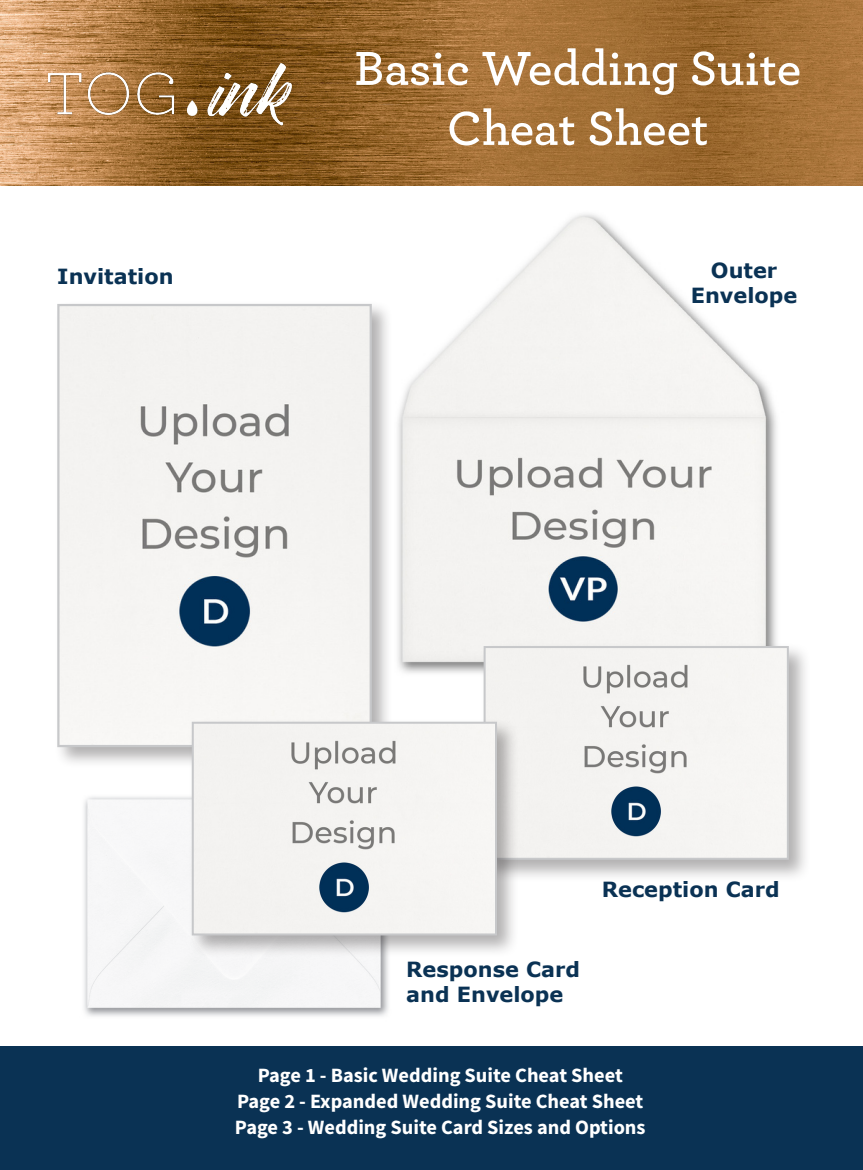
<style>
.page{position:relative;width:863px;height:1170px;background:#fff}
.page>*{position:absolute;margin:0;border:0;box-sizing:border-box;transform-origin:0 0}
.t1{font:600 50px "Archer";color:#fff}
.t2{font:700 20.88px "Verdana";color:#0a3254}
.t3{font:700 20.38px "Source Sans Pro";color:#fff}
</style>
<div class="page">
<img style="left:84px;top:797px;width:305px;height:219px">
<img style="left:397px;top:214px;width:380px;height:459px">
<img style="left:0;top:0;width:862px;height:186px">
<img style="left:48px;top:63px;width:243px;height:63px">
<div style="left:480px;top:643px;width:331px;height:240px;background:#231f20;opacity:.35"></div>
<img style="left:486px;top:649px;width:299px;height:208px">
<div style="left:483px;top:646px;width:305px;height:214px;border:2px solid #c7c8ca"></div>
<div style="left:54px;top:301px;width:339px;height:467px;background:#231f20;opacity:.35"></div>
<img style="left:60px;top:307px;width:309px;height:437px">
<div style="left:57px;top:304px;width:315px;height:443px;border:2px solid #c7c8ca"></div>
<div style="left:188px;top:718px;width:332px;height:240px;background:#231f20;opacity:.35"></div>
<img style="left:195px;top:725px;width:299px;height:207px">
<div style="left:192px;top:722px;width:305px;height:213px;border:2px solid #c7c8ca"></div>
<div style="left:0;top:1047px;width:862px;height:123px;background:#0a3254"></div>
<p class="t2" style="left:57px;top:262px;width:118px">Invitation</p>
<p class="t1" style="left:354px;top:31px;width:448px">Basic Wedding Suite</p>
<p class="t1" style="left:447px;top:91px;width:263px">Cheat Sheet</p>
<p class="t2" style="left:711px;top:257px;width:68px">Outer</p>
<p class="t2" style="left:690px;top:282px;width:108px">Envelope</p>
<p class="t2" style="left:406px;top:956px;width:175px">Response Card</p>
<p class="t2" style="left:406px;top:981px;width:159px">and Envelope</p>
<p class="t2" style="left:601px;top:876px;width:179px">Reception Card</p>
<p class="t3" style="left:258px;top:1062px;width:366px">Page 1 - Basic Wedding Suite Cheat Sheet</p>
<p class="t3" style="left:237px;top:1087px;width:408px">Page 2 - Expanded Wedding Suite Cheat Sheet</p>
<p class="t3" style="left:235px;top:1113px;width:412px">Page 3 - Wedding Suite Card Sizes and Options</p>
</div>
